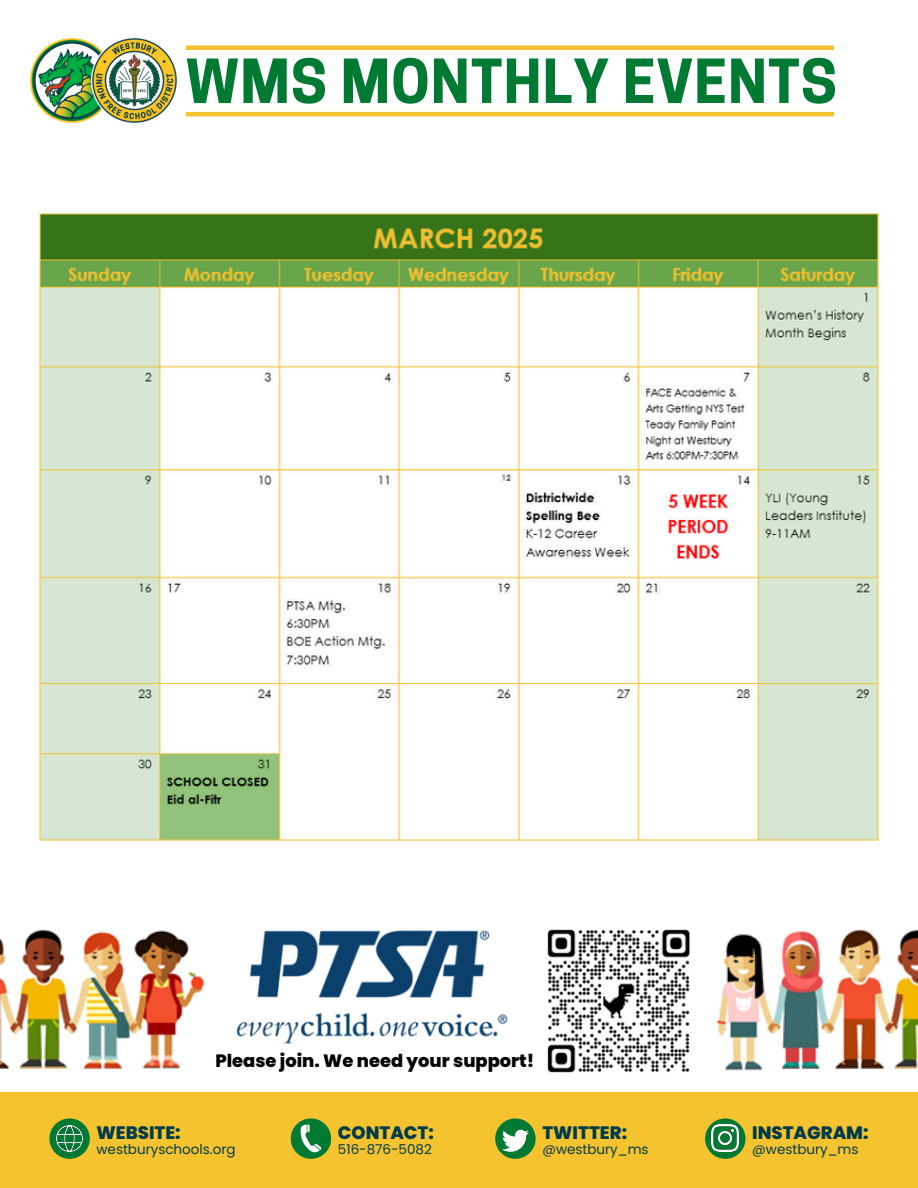
<style>
.page{position:relative;width:918px;height:1188px;background:#fff}
.page>*{position:absolute;margin:0;border:0;box-sizing:border-box;transform-origin:0 0}
.t1{font:700 57px "Cooper Hewitt";letter-spacing:.02em;color:#007a33}
.t2{font:800 18px "Poppins";color:#003b4a}
.t3{font:800 17.85px "Poppins";color:#000}
.t4{font:13.5px "Poppins";color:#003b4a}
</style>
<div class="page">
<img style="left:30px;top:38px;width:62px;height:85px">
<img style="left:92px;top:38px;width:85px;height:85px">
<div style="left:186px;top:45px;width:648px;height:5px;background:#f5c32f"></div>
<hr style="left:186px;top:112px;width:648px;height:4px;background:#f5c32f">
<div style="left:0;top:1093px;width:918px;height:95px;background:#f5c32f"></div>
<div style="left:49px;top:1118px;width:41px;height:41px;background:#007a33;border-radius:50%"></div>
<img style="left:57px;top:1126px;width:25px;height:25px">
<div style="left:291px;top:1118px;width:40px;height:41px;background:#007a33;border-radius:50%"></div>
<svg style="left:301px;top:1124px;width:20px;height:29px"></svg>
<svg style="left:705px;top:1118px;width:41px;height:41px"></svg>
<img style="left:712px;top:1125px;width:27px;height:27px">
<div style="left:495px;top:1118px;width:41px;height:41px;background:#007a33;border-radius:50%"></div>
<svg style="left:502px;top:1129px;width:27px;height:23px"></svg>
<img style="left:717px;top:930px;width:201px;height:141px">
<img style="left:0;top:930px;width:205px;height:139px">
<img style="left:548px;top:930px;width:142px;height:143px">
<img style="left:236px;top:930px;width:272px;height:114px">
<img style="left:39px;top:213px;width:840px;height:628px">
<h2 class="t1" style="left:186px;top:60px;width:653px">WMS MONTHLY EVENTS</h2>
<p class="t3" style="left:215px;top:1049px;width:320px">Please join. We need your support!</p>
<p class="t2" style="left:97px;top:1120px;width:86px">WEBSITE:</p>
<p class="t4" style="left:97px;top:1140px;width:140px">westburyschools.org</p>
<p class="t2" style="left:338px;top:1120px;width:97px">CONTACT:</p>
<p class="t4" style="left:338px;top:1140px;width:95px">516-876-5082</p>
<p class="t2" style="left:542px;top:1120px;width:86px">TWITTER:</p>
<p class="t4" style="left:542px;top:1140px;width:108px">@westbury_ms</p>
<p class="t2" style="left:752px;top:1120px;width:118px">INSTAGRAM:</p>
<h1 class="t4" style="left:752px;top:1140px;width:108px">@westbury_ms</h1>
</div>
